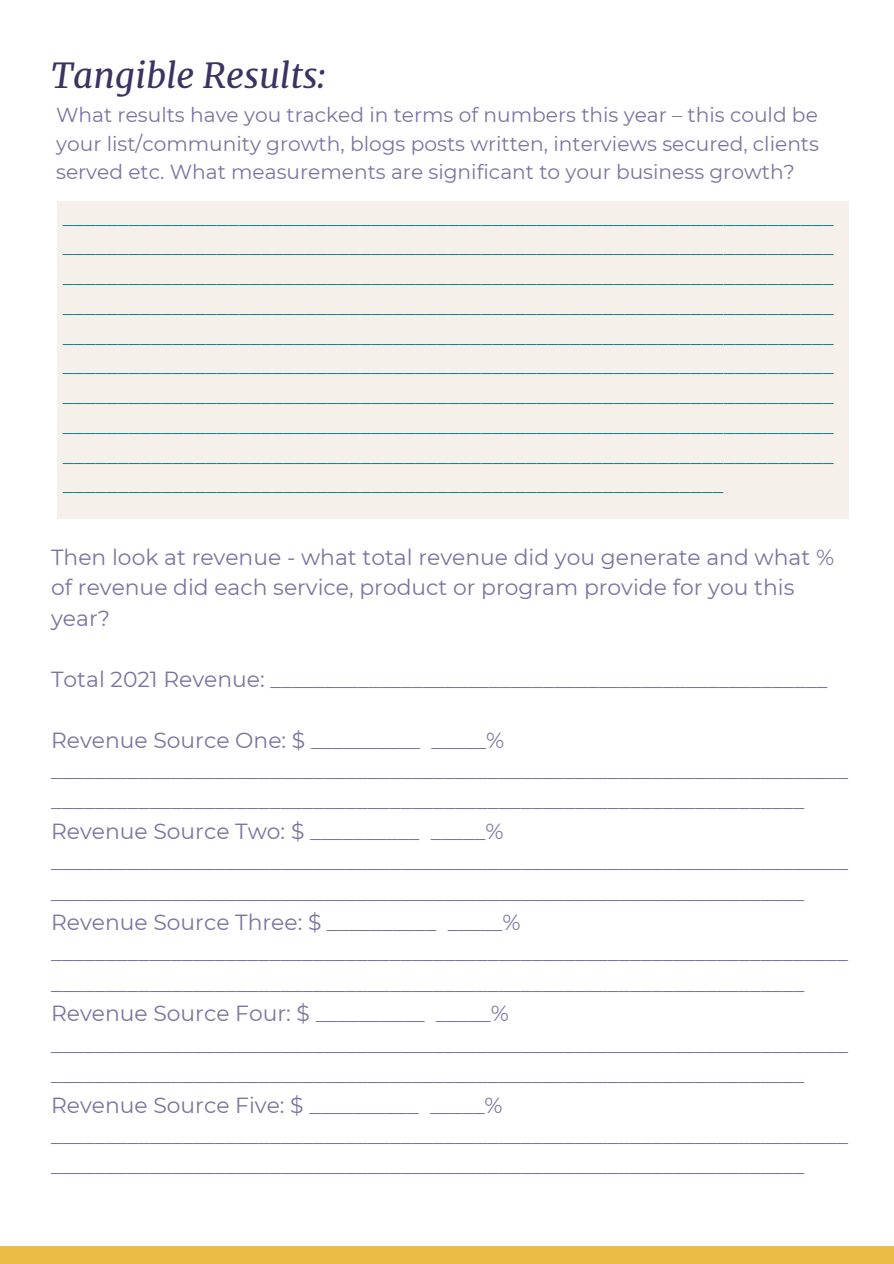
<style>
.page{position:relative;width:894px;height:1264px;background:#fff}
.page>*{position:absolute;margin:0;border:0;box-sizing:border-box;transform-origin:0 0}
.t1{font:italic 34.8px "Merriweather";color:#3d3362}
.t2{font:22.05px/29.7px "Montserrat";color:#1b8193;text-align:justify}
.t3{font:21.9px/30.5px "Montserrat";color:#7d73a1}
.t4{font:20.25px/28.2px "Montserrat";color:#7d73a1;text-align:justify}
</style>
<div class="page">
<div style="left:0;top:1246px;width:893px;height:17px;background:#ebbd44"></div>
<div style="left:57px;top:202px;width:791px;height:316px;background:#f6f0ea"></div>
<h1 class="t1" style="left:51px;top:51px;width:277px">Tangible Results:</h1>
<p class="t4" style="left:56px;top:100px;width:764px">What results have you tracked in terms of numbers this year – this could be your list/community growth, blogs posts written, interviews secured, clients served etc. What measurements are significant to your business growth?</p>
<p class="t2" style="left:63px;top:201px;width:772px">______________________________________________________________________ ______________________________________________________________________ ______________________________________________________________________ ______________________________________________________________________ ______________________________________________________________________ ______________________________________________________________________ ______________________________________________________________________ ______________________________________________________________________ ______________________________________________________________________ ____________________________________________________________</p>
<p class="t3" style="left:51px;top:541px;width:784px">Then look at revenue - what total revenue did you generate and what % of revenue did each service, product or program provide for you this year?</p>
<p class="t3" style="left:51px;top:663px;width:777px">Total 2021 Revenue: ___________________________________________________</p>
<p class="t3" style="left:51px;top:723px;width:798px">Revenue Source One: $ __________ _____% _________________________________________________________________________ _____________________________________________________________________ Revenue Source Two: $ __________ _____% _________________________________________________________________________ _____________________________________________________________________ Revenue Source Three: $ __________ _____% _________________________________________________________________________ _____________________________________________________________________ Revenue Source Four: $ __________ _____% _________________________________________________________________________ _____________________________________________________________________ Revenue Source Five: $ __________ _____% _________________________________________________________________________ _____________________________________________________________________</p>
</div>
